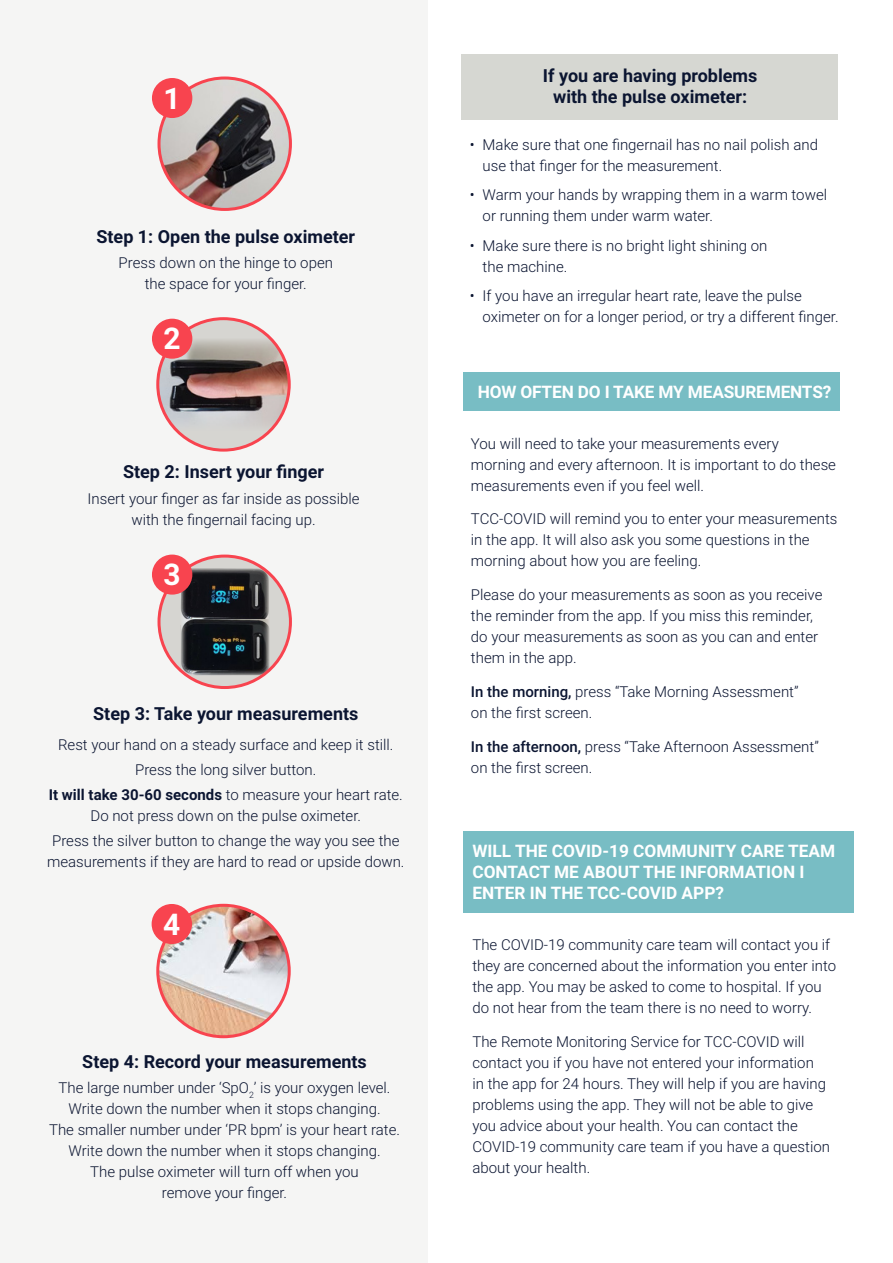
<style>
.page{position:relative;width:893px;height:1263px;background:#fff}
.page>*{position:absolute;margin:0;border:0;box-sizing:border-box;transform-origin:0 0}
.t1{font:700 30px "Roboto";color:#fff}
.t2{font:700 18px/21px "Roboto";color:#0b1531;text-align:center}
.t3{font:700 17.25px/21px "Roboto";color:#fff}
.t4{font:300 15px/21px "Roboto";color:#0b1531}
.s1{font-weight:700}
.s2{font-weight:500}
</style>
<div class="page">
<div style="left:0;top:0;width:427px;height:1263px;background:#f5f5f4"></div>
<div style="left:159px;top:556px;width:131px;height:131px;background:#d6d5d1;border-radius:50%"></div>
<img style="left:180px;top:568px;width:90px;height:108px">
<div style="left:158px;top:555px;width:134px;height:134px;border:3px solid #f8444f;border-radius:50%"></div>
<img style="left:158px;top:905px;width:131px;height:132px;border-radius:66px">
<div style="left:156px;top:904px;width:135px;height:134px;border:3px solid #f8444f;border-radius:50%"></div>
<div style="left:463px;top:372px;width:377px;height:39px;background:#78bdc4"></div>
<div style="left:463px;top:831px;width:391px;height:81px;background:#78bdc4"></div>
<img style="left:159px;top:78px;width:131px;height:131px;border-radius:66px">
<div style="left:158px;top:77px;width:134px;height:134px;border:3px solid #f8444f;border-radius:50%"></div>
<div style="left:461px;top:54px;width:377px;height:66px;background:#d6d7d2"></div>
<div style="left:152px;top:78px;width:40px;height:40px;background:#f8444f;border-radius:50%"></div>
<div style="left:158px;top:319px;width:131px;height:131px;background:#d6d5d1;border-radius:50%"></div>
<img style="left:159px;top:339px;width:129px;height:92px">
<div style="left:156px;top:317px;width:135px;height:135px;border:3px solid #f8444f;border-radius:50%"></div>
<div style="left:152px;top:319px;width:40px;height:40px;background:#f8444f;border-radius:50%"></div>
<div style="left:152px;top:555px;width:40px;height:40px;background:#f8444f;border-radius:50%"></div>
<div style="left:152px;top:904px;width:40px;height:40px;background:#f8444f;border-radius:50%"></div>
<h1 class="t1" style="left:164px;top:77px;width:19px">1</h1>
<p class="t2" style="left:96px;top:225px;width:260px">Step 1: Open the pulse oximeter</p>
<p class="t4" style="left:119px;top:252px;width:216px;text-align:center">Press down on the hinge to open the space for your finger.</p>
<h1 class="t1" style="left:164px;top:318px;width:19px">2</h1>
<p class="t2" style="left:123px;top:461px;width:203px">Step 2: Insert your finger</p>
<p class="t4" style="left:88px;top:487px;width:274px;text-align:center">Insert your finger as far inside as possible with the fingernail facing up.</p>
<h1 class="t1" style="left:164px;top:554px;width:19px">3</h1>
<p class="t2" style="left:93px;top:702px;width:267px">Step 3: Take your measurements</p>
<p class="t4" style="left:49px;top:731px;width:356px;line-height:25.2px;text-align:center">Rest your hand on a steady surface and keep it still.<br>Press the long silver button.<br><span class="s1">It will take 30-60 seconds</span> to measure your heart rate.</p>
<p class="t4" style="left:52px;top:802px;width:349px;line-height:25.2px;text-align:center">Do not press down on the pulse oximeter.<br>Press the silver button to change the way you see the</p>
<p class="t4" style="left:47px;top:851px;width:359px">measurements if they are hard to read or upside down.</p>
<h1 class="t1" style="left:163px;top:903px;width:19px">4</h1>
<p class="t2" style="left:82px;top:1050px;width:286px">Step 4: Record your measurements</p>
<p class="t4" style="left:49px;top:1077px;width:352px;text-align:center">The large number under ‘SpO<sub>2</sub>’ is your oxygen level.<br>Write down the number when it stops changing.<br>The smaller number under ‘PR bpm’ is your heart rate.<br>Write down the number when it stops changing.<br>The pulse oximeter will turn off when you<br>remove your finger.</p>
<p class="t2" style="left:543px;top:65px;width:216px">If you are having problems with the pulse oximeter:</p>
<p class="t4" style="left:483px;top:133px;width:337px;text-indent:-13px">• Make sure that one fingernail has no nail polish and use that finger for the measurement.</p>
<p class="t4" style="left:483px;top:184px;width:346px;text-indent:-13px">• Warm your hands by wrapping them in a warm towel or running them under warm water.</p>
<p class="t4" style="left:483px;top:234px;width:286px;text-indent:-13px">• Make sure there is no bright light shining on the machine.</p>
<p class="t4" style="left:483px;top:285px;width:357px;text-indent:-13px">• If you have an irregular heart rate, leave the pulse oximeter on for a longer period, or try a different finger.</p>
<p class="t3" style="left:478px;top:380px;width:355px">HOW OFTEN DO I TAKE MY MEASUREMENTS?</p>
<p class="t4" style="left:471px;top:432px;width:367px">You will need to take your measurements every morning and every afternoon. It is important to do these measurements even if you feel well.</p>
<p class="t4" style="left:471px;top:508px;width:368px">TCC-COVID will remind you to enter your measurements in the app. It will also ask you some questions in the morning about how you are feeling.</p>
<p class="t4" style="left:471px;top:584px;width:353px">Please do your measurements as soon as you receive the reminder from the app. If you miss this reminder, do your measurements as soon as you can and enter them in the app.</p>
<p class="t4" style="left:471px;top:680px;width:329px"><span class="s2">In the morning,</span> press “Take Morning Assessment” on the first screen.</p>
<p class="t4" style="left:471px;top:735px;width:349px"><span class="s2">In the afternoon,</span> press “Take Afternoon Assessment” on the first screen.</p>
<p class="t3" style="left:472px;top:840px;width:364px">WILL THE COVID-19 COMMUNITY CARE TEAM<br>CONTACT ME ABOUT THE INFORMATION I<br>ENTER IN THE TCC-COVID APP?</p>
<p class="t4" style="left:472px;top:933px;width:365px">The COVID-19 community care team will contact you if they are concerned about the information you enter into the app. You may be asked to come to hospital. If you do not hear from the team there is no need to worry.</p>
<p class="t4" style="left:472px;top:1030px;width:359px">The Remote Monitoring Service for TCC-COVID will contact you if you have not entered your information<br>in the app for 24 hours. They will help if you are having problems using the app. They will not be able to give you advice about your health. You can contact the COVID-19 community care team if you have a question about your health.</p>
</div>
